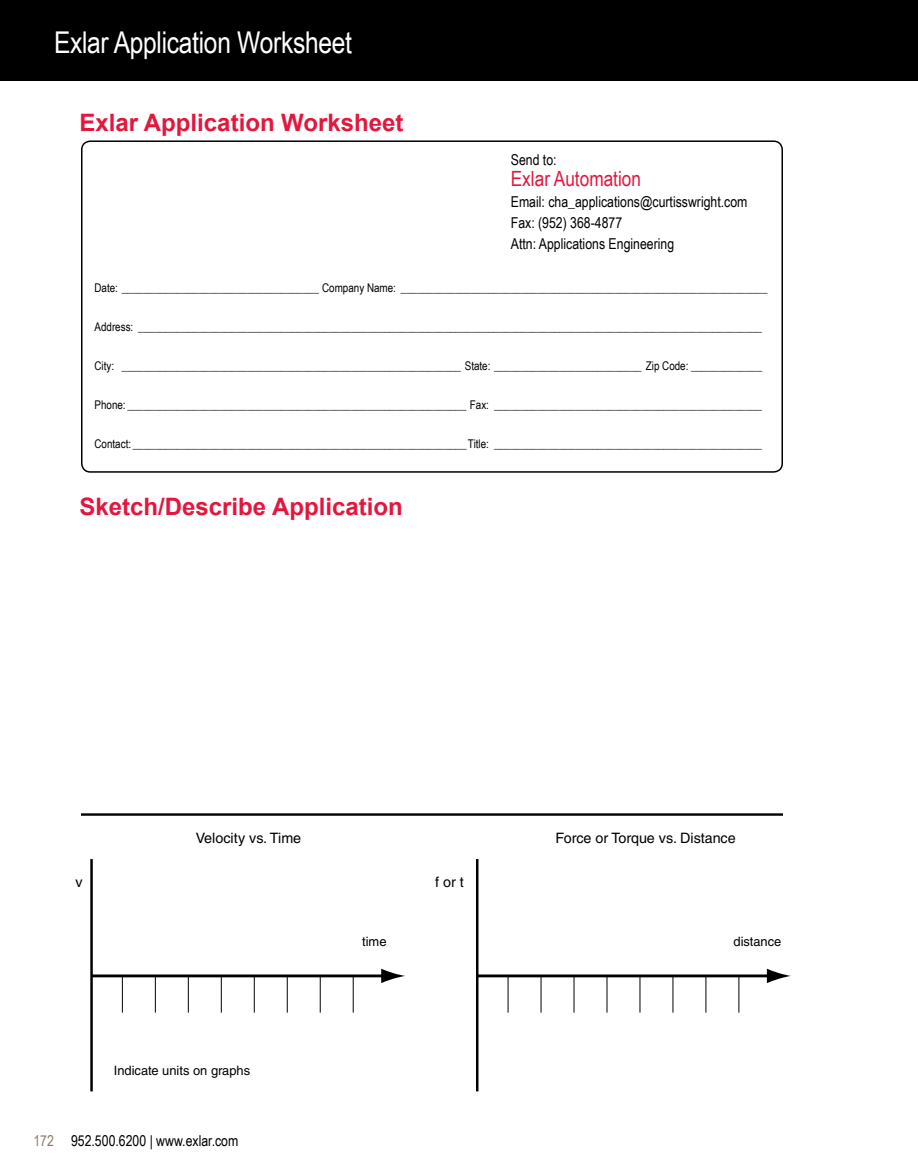
<style>
.page{position:relative;width:918px;height:1175px;background:#fff}
.page>*{position:absolute;margin:0;border:0;box-sizing:border-box;transform-origin:0 0}
.t1{font:30px "Arial Narrow";letter-spacing:-.01em;color:#fff}
.t2{font:700 24px "Arial";color:#e3173e}
.t3{font:21px "Arial Narrow";color:#e3173e}
.t4{font:15px "Arial Narrow";color:#000}
.t5{font:14.4px "Helvetica LT Std";color:#000}
.t6{font:12.9px "Helvetica LT Std";color:#000}
.t7{font:12px "Arial Narrow";color:#000}
.s1{color:#887e6e}
</style>
<div class="page">
<div style="left:0;top:0;width:918px;height:81px;background:#000"></div>
<div style="left:81px;top:140px;width:702px;height:333px;border:2px solid #000;border-radius:9px"></div>
<hr style="left:90px;top:859px;width:3px;height:232px;background:#000">
<hr style="left:92px;top:974px;width:294px;height:3px;background:#000">
<svg style="left:381px;top:968px;width:24px;height:15px"></svg>
<hr style="left:476px;top:859px;width:2px;height:232px;background:#000">
<hr style="left:478px;top:974px;width:294px;height:3px;background:#000">
<svg style="left:767px;top:968px;width:24px;height:15px"></svg>
<hr style="left:122px;top:976px;width:1px;height:36px;background:#000">
<hr style="left:155px;top:976px;width:1px;height:36px;background:#000">
<hr style="left:188px;top:976px;width:1px;height:36px;background:#000">
<hr style="left:221px;top:976px;width:1px;height:36px;background:#000">
<hr style="left:254px;top:976px;width:1px;height:36px;background:#000">
<hr style="left:320px;top:976px;width:1px;height:36px;background:#000">
<hr style="left:353px;top:976px;width:1px;height:36px;background:#000">
<hr style="left:287px;top:976px;width:1px;height:36px;background:#000">
<hr style="left:508px;top:976px;width:1px;height:36px;background:#000">
<hr style="left:541px;top:976px;width:1px;height:36px;background:#000">
<hr style="left:574px;top:976px;width:1px;height:36px;background:#000">
<hr style="left:607px;top:976px;width:1px;height:36px;background:#000">
<hr style="left:640px;top:976px;width:1px;height:36px;background:#000">
<hr style="left:706px;top:976px;width:1px;height:36px;background:#000">
<hr style="left:739px;top:976px;width:1px;height:36px;background:#000">
<hr style="left:673px;top:976px;width:1px;height:36px;background:#000">
<hr style="left:81px;top:813px;width:702px;height:2px;background:#000">
<p class="t1" style="left:54px;top:20px;width:300px">Exlar Application Worksheet</p>
<p class="t2" style="left:80px;top:106px;width:326px">Exlar Application Worksheet</p>
<p class="t4" style="left:511px;top:149px;width:47px">Send to:</p>
<p class="t3" style="left:511px;top:163px;width:132px">Exlar Automation</p>
<p class="t4" style="left:511px;top:191px;width:238px">Email: cha_applications@curtisswright.com</p>
<p class="t4" style="left:511px;top:212px;width:113px">Fax: (952) 368-4877</p>
<p class="t4" style="left:511px;top:233px;width:165px">Attn: Applications Engineering</p>
<p class="t7" style="left:94px;top:279px;width:675px">Date: ____________________________________ Company Name: ___________________________________________________________________</p>
<p class="t7" style="left:94px;top:318px;width:669px">Address: __________________________________________________________________________________________________________________</p>
<p class="t7" style="left:94px;top:357px;width:669px">City: ______________________________________________________________ State: ___________________________ Zip Code: _____________</p>
<p class="t7" style="left:94px;top:396px;width:669px">Phone: ______________________________________________________________ Fax: _________________________________________________</p>
<p class="t7" style="left:94px;top:435px;width:669px">Contact: _____________________________________________________________Title: _________________________________________________</p>
<p class="t2" style="left:80px;top:490px;width:325px">Sketch/Describe Application</p>
<p class="t5" style="left:196px;top:829px;width:107px">Velocity vs. Time</p>
<p class="t5" style="left:556px;top:829px;width:182px">Force or Torque vs. Distance</p>
<p class="t5" style="left:75px;top:873px;width:9px">v</p>
<p class="t5" style="left:435px;top:873px;width:30px">f or t</p>
<p class="t6" style="left:114px;top:1063px;width:138px">Indicate units on graphs</p>
<p class="t4" style="left:33px;top:1130px;width:206px"><span class="s1">172</span> 952.500.6200 | www.exlar.com</p>
<p class="t6" style="left:362px;top:934px;width:26px">time</p>
<p class="t6" style="left:733px;top:934px;width:49px">distance</p>
</div>
